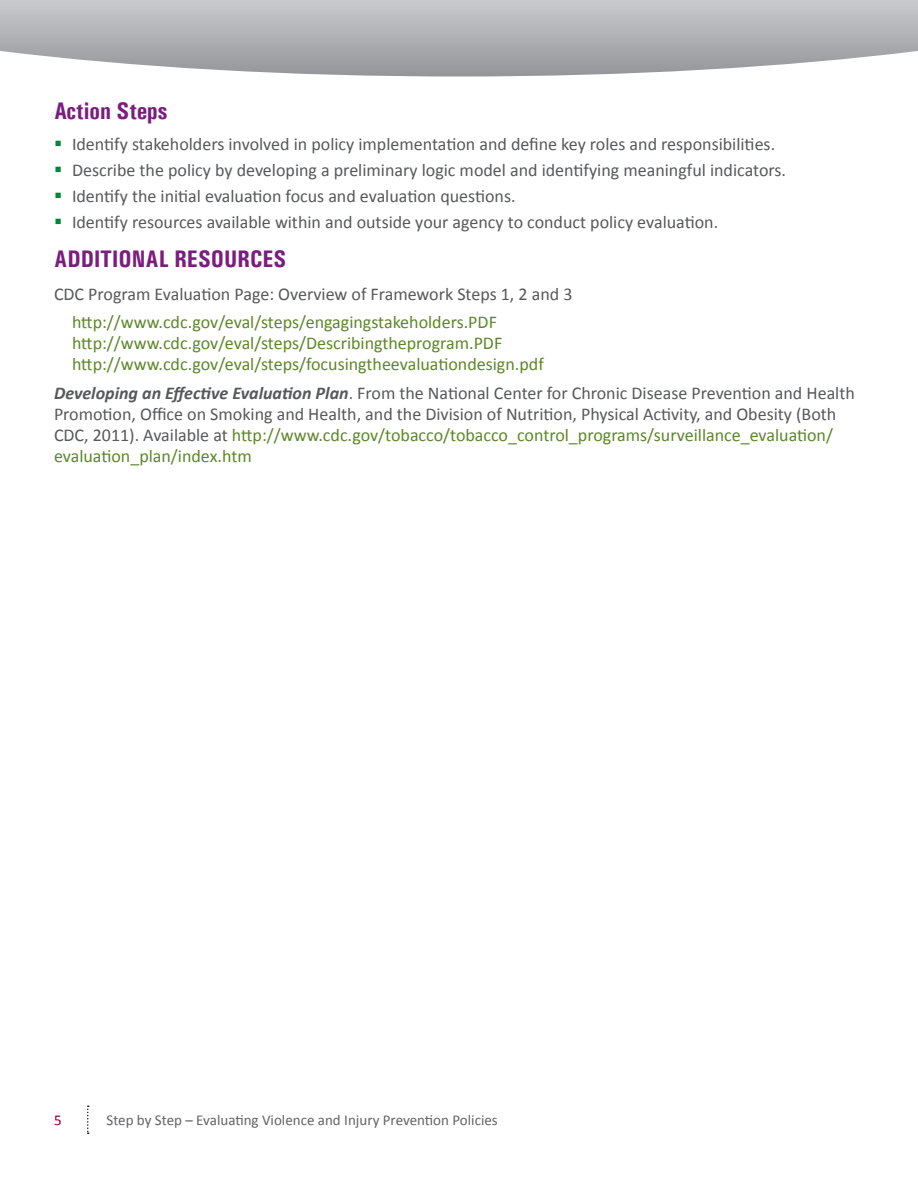
<style>
.page{position:relative;width:918px;height:1188px;background:#fff}
.page>*{position:absolute;margin:0;border:0;box-sizing:border-box;transform-origin:0 0}
.Heading_2{font:700 24px "Univers Condensed";color:#7b1d7e}
.Bullet{font:18px/21px "Calibri";color:#57585a}
.t1{font:18px "Calibri";color:#5c8727}
.t2{font:15px "Calibri";color:#636366}
.t3{font:15px "Calibri";color:#860037}
.s1{font-weight:700;font-style:italic}
.s2{color:#5c8727}
</style>
<div class="page">
<svg style="left:87px;top:1106px;width:2px;height:28px"></svg>
<svg style="left:0;top:0;width:918px;height:76px;background:#b9babd"></svg>
<p class="Heading_2" style="left:54px;top:96px;width:115px">Action Steps</p>
<p class="Bullet" style="left:72px;top:132px;width:705px">Identify stakeholders involved in policy implementation and define key roles and responsibilities.</p>
<p class="Bullet" style="left:72px;top:158px;width:716px">Describe the policy by developing a preliminary logic model and identifying meaningful indicators.</p>
<p class="Bullet" style="left:72px;top:184px;width:445px">Identify the initial evaluation focus and evaluation questions.</p>
<p class="Bullet" style="left:72px;top:210px;width:648px">Identify resources available within and outside your agency to conduct policy evaluation.</p>
<p class="Heading_2" style="left:54px;top:244px;width:234px">ADDITIONAL RESOURCES</p>
<p class="Bullet" style="left:54px;top:282px;width:520px">CDC Program Evaluation Page: Overview of Framework Steps 1, 2 and 3</p>
<p class="t1" style="left:72px;top:311px;width:426px">http://www.cdc.gov/eval/steps/engagingstakeholders.PDF</p>
<p class="t1" style="left:72px;top:332px;width:432px">http://www.cdc.gov/eval/steps/Describingtheprogram.PDF</p>
<p class="t1" style="left:72px;top:353px;width:473px">http://www.cdc.gov/eval/steps/focusingtheevaluationdesign.pdf</p>
<p class="Bullet" style="left:54px;top:381px;width:802px"><span class="s1">Developing an Effective Evaluation Plan</span>. From the National Center for Chronic Disease Prevention and Health Promotion, Office on Smoking and Health, and the Division of Nutrition, Physical Activity, and Obesity (Both CDC, 2011). Available at <span class="s2">http://www.cdc.gov/tobacco/tobacco_control_programs/surveillance_evaluation/ evaluation_plan/index.htm</span></p>
<p class="t3" style="left:54px;top:1111px;width:9px">5</p>
<p class="t2" style="left:106px;top:1111px;width:393px">Step by Step – Evaluating Violence and Injury Prevention Policies</p>
</div>
